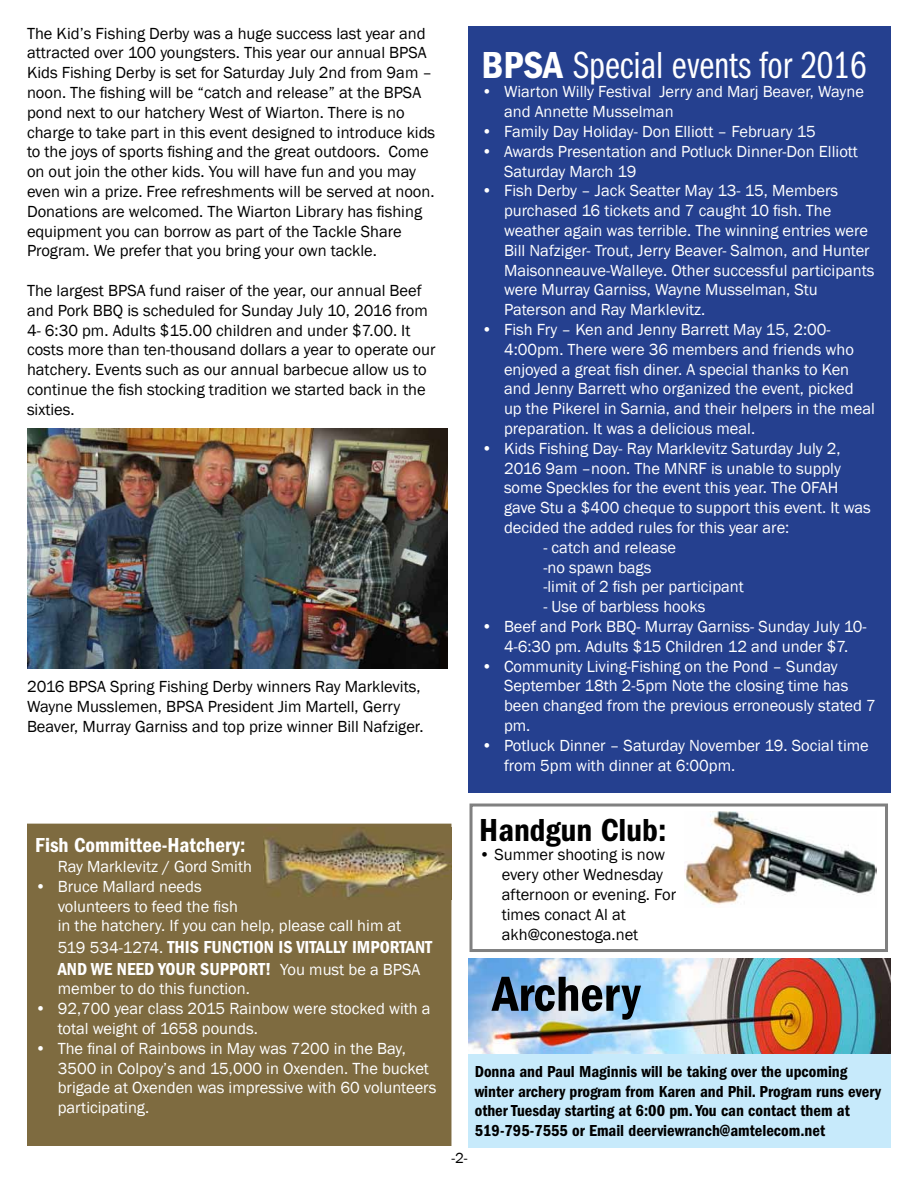
<style>
.page{position:relative;width:918px;height:1188px;background:#fff}
.page>*{position:absolute;margin:0;border:0;box-sizing:border-box;transform-origin:0 0}
.t1{font:600 condensed 51px "Franklin Gothic";color:#000}
.t2{font:39px "Franklin Gothic Book Cmpr";color:#fff}
.t3{font:600 condensed 33px "Franklin Gothic";color:#000}
.t4{font:600 condensed 21px "Franklin Gothic";color:#fff}
.t5{font:600 condensed 18px/21.6px "Franklin Gothic";color:#fff}
.t6{font:16.5px/19.8px "Franklin Gothic";color:#fff}
.t7{font:16.5px/19.8px "Franklin Gothic";color:#000}
.t8{font:600 condensed 16.5px/19.8px "Franklin Gothic";color:#000}
.t9{font:15px "Franklin Gothic";color:#000}
.s1{font-family:"Franklin Gothic";font-weight:600;font-stretch:condensed}
.s2{font-weight:400;font-stretch:normal;font-size:16.5px}
</style>
<div class="page">
<div style="left:28px;top:824px;width:423px;height:321px;background:#7e6b40"></div>
<div style="left:27px;top:824px;width:424px;height:322px;border:2px solid #7e6b40"></div>
<img style="left:263px;top:827px;width:188px;height:72px">
<div style="left:468px;top:26px;width:423px;height:767px;background:#25408f"></div>
<img style="left:27px;top:429px;width:420px;height:239px">
<div style="left:470px;top:804px;width:418px;height:148px;border:3px solid #808080"></div>
<img style="left:685px;top:811px;width:192px;height:94px">
<div style="left:468px;top:1053px;width:423px;height:95px;background:#c7eafb"></div>
<img style="left:468px;top:958px;width:423px;height:96px">
<p class="t7" style="left:27px;top:24px;width:410px">The Kid’s Fishing Derby was a huge success last year and attracted over 100 youngsters. This year our annual BPSA Kids Fishing Derby is set for Saturday July 2nd from 9am – noon. The fishing will be “catch and release” at the BPSA pond next to our hatchery West of Wiarton. There is no charge to take part in this event designed to introduce kids to the joys of sports fishing and the great outdoors. Come on out join the other kids. You will have fun and you may even win a prize. Free refreshments will be served at noon.<br>Donations are welcomed. The Wiarton Library has fishing equipment you can borrow as part of the Tackle Share Program. We prefer that you bring your own tackle.</p>
<p class="t7" style="left:27px;top:281px;width:410px">The largest BPSA fund raiser of the year, our annual Beef and Pork BBQ is scheduled for Sunday July 10, 2016 from 4- 6:30 pm. Adults $15.00 children and under $7.00. It costs more than ten-thousand dollars a year to operate our hatchery. Events such as our annual barbecue allow us to continue the fish stocking tradition we started back in the sixties.</p>
<p class="t7" style="left:27px;top:677px;width:398px">2016 BPSA Spring Fishing Derby winners Ray Marklevits,<br>Wayne Musslemen, BPSA President Jim Martell, Gerry<br>Beaver, Murray Garniss and top prize winner Bill Nafziger.</p>
<h2 class="t2" style="left:482px;top:43px;width:387px"><span class="s1">BPSA</span> Special events for 2016</h2>
<p class="t6" style="left:504px;top:82px;width:361px;text-indent:-23px">• Wiarton Willy Festival Jerry and Marj Beaver, Wayne and Annette Musselman</p>
<p class="t6" style="left:482px;top:122px;width:336px">• Family Day Holiday- Don Elliott – February 15</p>
<p class="t6" style="left:504px;top:142px;width:355px;text-indent:-23px">• Awards Presentation and Potluck Dinner-Don Elliott<br>Saturday March 19</p>
<p class="t6" style="left:504px;top:181px;width:372px;text-indent:-23px">• Fish Derby – Jack Seatter May 13- 15, Members purchased 16 tickets and 7 caught 10 fish. The weather again was terrible. The winning entries were Bill Nafziger- Trout, Jerry Beaver- Salmon, and Hunter Maisonneauve-Walleye. Other successful participants were Murray Garniss, Wayne Musselman, Stu Paterson and Ray Marklevitz.</p>
<p class="t6" style="left:504px;top:320px;width:372px;text-indent:-23px">• Fish Fry – Ken and Jenny Barrett May 15, 2:00- 4:00pm. There were 36 members and friends who enjoyed a great fish diner. A special thanks to Ken and Jenny Barrett who organized the event, picked up the Pikerel in Sarnia, and their helpers in the meal preparation. It was a delicious meal.</p>
<p class="t6" style="left:504px;top:439px;width:368px;text-indent:-23px">• Kids Fishing Day- Ray Marklevitz Saturday July 2, 2016 9am –noon. The MNRF is unable to supply some Speckles for the event this year. The OFAH gave Stu a $400 cheque to support this event. It was decided the added rules for this year are:</p>
<p class="t6" style="left:543px;top:538px;width:202px">- catch and release<br>-no spawn bags<br>-limit of 2 fish per participant</p>
<p class="t6" style="left:543px;top:597px;width:163px">- Use of barbless hooks</p>
<p class="t6" style="left:482px;top:617px;width:387px;text-align:center">• Beef and Pork BBQ- Murray Garniss- Sunday July 10-<br>4-6:30 pm. Adults $15 Children 12 and under $7.</p>
<p class="t6" style="left:504px;top:656px;width:373px;text-indent:-23px">• Community Living-Fishing on the Pond – Sunday September 18th 2-5pm Note the closing time has been changed from the previous erroneously stated 7 pm.</p>
<p class="t6" style="left:504px;top:736px;width:366px;text-indent:-23px">• Potluck Dinner – Saturday November 19. Social time from 5pm with dinner at 6:00pm.</p>
<p class="t4" style="left:35px;top:833px;width:212px">Fish Committee-Hatchery:</p>
<p class="t6" style="left:58px;top:857px;width:196px">Ray Marklevitz / Gord Smith</p>
<p class="t6" style="left:58px;top:877px;width:345px;text-indent:-23px">• Bruce Mallard needs<br>volunteers to feed the fish<br>in the hatchery. If you can help, please call him at</p>
<p class="t5" style="left:58px;top:936px;width:376px"><span class="s2">519 534-1274.</span> THIS FUNCTION IS VITALLY IMPORTANT<br>AND WE NEED YOUR SUPPORT! <span class="s2">You must be a BPSA</span></p>
<p class="t6" style="left:58px;top:979px;width:194px">member to do this function.</p>
<p class="t6" style="left:58px;top:999px;width:374px;text-indent:-23px">• 92,700 year class 2015 Rainbow were stocked with a total weight of 1658 pounds.</p>
<p class="t6" style="left:58px;top:1039px;width:380px;text-indent:-23px">• The final of Rainbows in May was 7200 in the Bay, 3500 in Colpoy’s and 15,000 in Oxenden. The bucket brigade at Oxenden was impressive with 60 volunteers participating.</p>
<h3 class="t3" style="left:479px;top:811px;width:189px">Handgun Club:</h3>
<p class="t7" style="left:502px;top:845px;width:176px;text-indent:-23px">• Summer shooting is now every other Wednesday afternoon or evening. For times conact Al at akh@conestoga.net</p>
<h1 class="t1" style="left:492px;top:965px;width:149px">Archery</h1>
<p class="t8" style="left:475px;top:1061px;width:408px">Donna and Paul Maginnis will be taking over the upcoming winter archery program from Karen and Phil. Program runs every other Tuesday starting at 6:00 pm. You can contact them at 519-795-7555 or Email deerviewranch@amtelecom.net</p>
<p class="t9" style="left:451px;top:1149px;width:18px">-2-</p>
</div>
